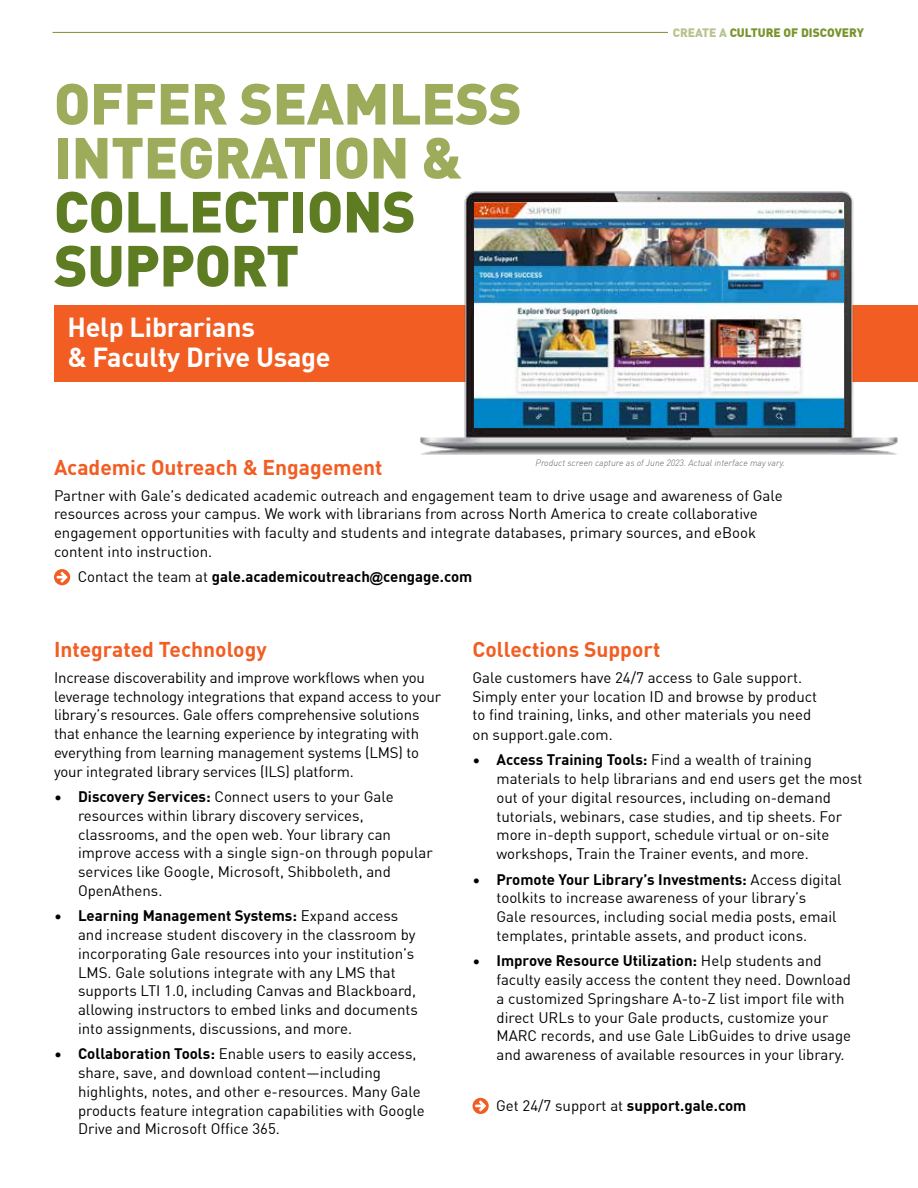
<style>
.page{position:relative;width:918px;height:1188px;background:#fff}
.page>*{position:absolute;margin:0;border:0;box-sizing:border-box;transform-origin:0 0}
.t1{font:900 57px/54px "DIN Offc";letter-spacing:-.01em;color:#9cac5b}
.t2{font:900 57px/54px "DIN Offc";letter-spacing:-.01em;color:#5e7d23}
.t3{font:700 27px/30px "DIN Offc";letter-spacing:-.01em;color:#fff}
.t4{font:700 21px "DIN Offc";color:#f15d22}
.t5{font:15px/18.8px "DIN Offc";color:#000}
.t6{font:700 15px "DIN Offc";color:#000}
.t7{font:900 12px "DIN Offc";color:#78952c}
.t8{font:italic 300 9px "DIN Offc";color:#636466}
.s1{color:#b7c48e}
.s2{font-weight:400}
.s3{font-family:"Arial";font-size:13.5px}
.s4{font-weight:700}
</style>
<div class="page">
<div style="left:54px;top:306px;width:864px;height:76px;background:#f15d22"></div>
<svg style="left:54px;top:569px;width:16px;height:16px"></svg>
<svg style="left:473px;top:1098px;width:16px;height:16px"></svg>
<hr style="left:52px;top:32px;width:616px;height:1px;background:#78952c">
<img style="left:408px;top:191px;width:508px;height:264px">
<img style="left:475px;top:203px;width:368px;height:224px">
<h1 class="t1" style="left:54px;top:77px;width:469px">OFFER SEAMLESS<br>INTEGRATION &amp;</h1>
<h1 class="t2" style="left:54px;top:185px;width:363px">COLLECTIONS<br>SUPPORT</h1>
<h2 class="t3" style="left:68px;top:312px;width:265px">Help Librarians<br>&amp; Faculty Drive Usage</h2>
<p class="t7" style="left:673px;top:24px;width:193px"><span class="s1">CREATE A</span> CULTURE OF DISCOVERY</p>
<p class="t8" style="left:536px;top:457px;width:251px">Product screen capture as of June 2023. Actual interface may vary.</p>
<h3 class="t4" style="left:54px;top:454px;width:330px">Academic Outreach &amp; Engagement</h3>
<p class="t5" style="left:54px;top:486px;width:730px">Partner with Gale’s dedicated academic outreach and engagement team to drive usage and awareness of Gale resources across your campus. We work with librarians from across North America to create collaborative engagement opportunities with faculty and students and integrate databases, primary sources, and eBook content into instruction.</p>
<p class="t6" style="left:78px;top:567px;width:396px"><span class="s2">Contact the team at</span> gale.academicoutreach<span class="s3">@</span>cengage.com</p>
<h3 class="t4" style="left:54px;top:636px;width:214px">Integrated Technology</h3>
<p class="t5" style="left:54px;top:668px;width:389px">Increase discoverability and improve workflows when you leverage technology integrations that expand access to your library’s resources. Gale offers comprehensive solutions that enhance the learning experience by integrating with everything from learning management systems (LMS) to your integrated library services (ILS) platform.</p>
<p class="t5" style="left:78px;top:787px;width:356px;text-indent:-24px">• <span class="s4">Discovery Services:</span> Connect users to your Gale resources within library discovery services, classrooms, and the open web. Your library can improve access with a single sign-on through popular services like Google, Microsoft, Shibboleth, and OpenAthens.</p>
<p class="t5" style="left:78px;top:907px;width:341px;text-indent:-24px">• <span class="s4">Learning Management Systems:</span> Expand access and increase student discovery in the classroom by incorporating Gale resources into your institution’s LMS. Gale solutions integrate with any LMS that supports LTI 1.0, including Canvas and Blackboard, allowing instructors to embed links and documents into assignments, discussions, and more.</p>
<p class="t5" style="left:78px;top:1045px;width:348px;text-indent:-24px">• <span class="s4">Collaboration Tools:</span> Enable users to easily access, share, save, and download content—including highlights, notes, and other e-resources. Many Gale products feature integration capabilities with Google Drive and Microsoft Office 365.</p>
<h3 class="t4" style="left:472px;top:636px;width:189px">Collections Support</h3>
<p class="t5" style="left:472px;top:668px;width:346px">Gale customers have 24/7 access to Gale support.<br>Simply enter your location ID and browse by product to find training, links, and other materials you need on support.gale.com.</p>
<p class="t5" style="left:496px;top:751px;width:368px;text-indent:-24px">• <span class="s4">Access Training Tools:</span> Find a wealth of training materials to help librarians and end users get the most out of your digital resources, including on-demand tutorials, webinars, case studies, and tip sheets. For more in-depth support, schedule virtual or on-site workshops, Train the Trainer events, and more.</p>
<p class="t5" style="left:496px;top:870px;width:347px;text-indent:-24px">• <span class="s4">Promote Your Library’s Investments:</span> Access digital toolkits to increase awareness of your library’s<br>Gale resources, including social media posts, email templates, printable assets, and product icons.</p>
<p class="t5" style="left:496px;top:952px;width:356px;text-indent:-24px">• <span class="s4">Improve Resource Utilization:</span> Help students and faculty easily access the content they need. Download a customized Springshare A-to-Z list import file with direct URLs to your Gale products, customize your MARC records, and use Gale LibGuides to drive usage and awareness of available resources in your library.</p>
<p class="t5" style="left:496px;top:1096px;width:252px">Get 24/7 support at <span class="s4">support.gale.com</span></p>
</div>
